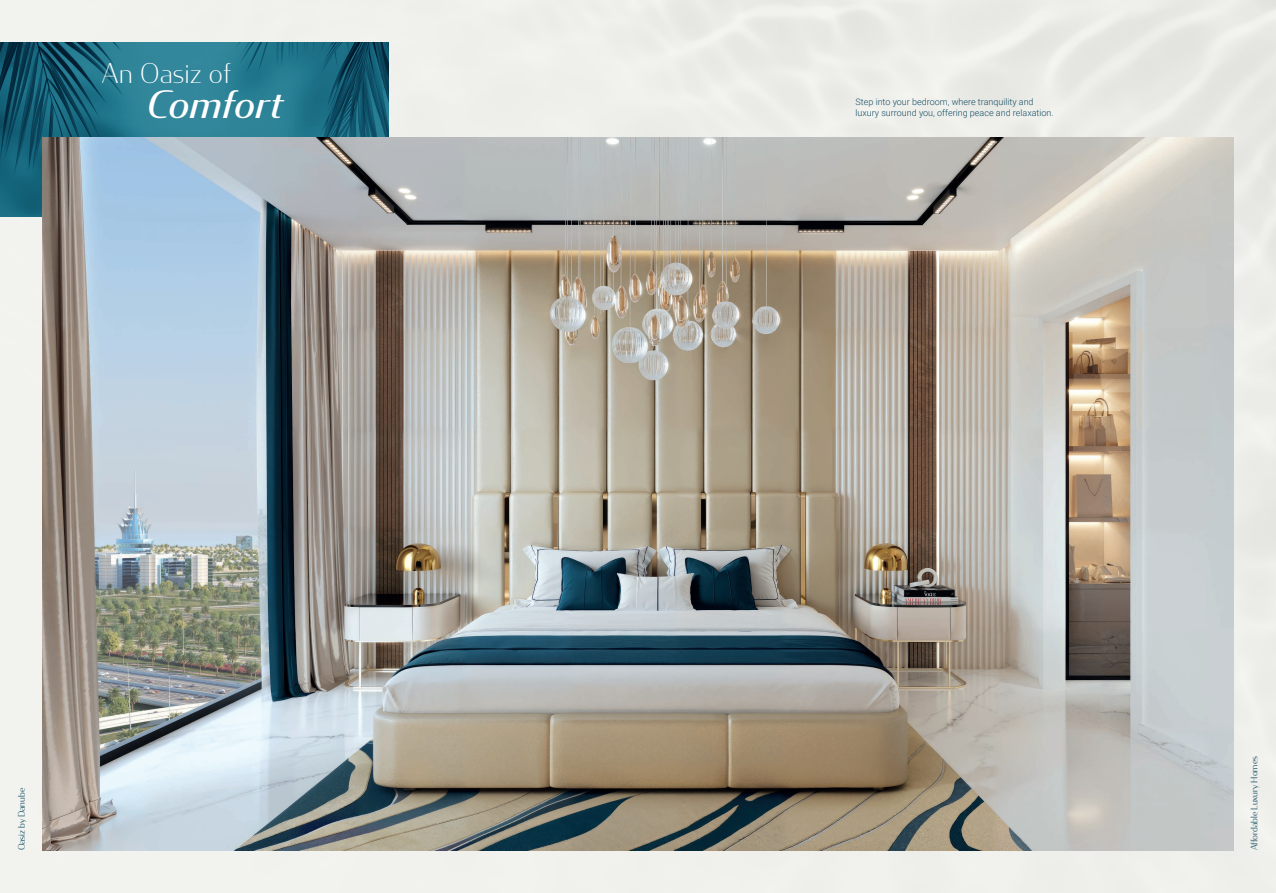
<style>
.page{position:relative;width:1276px;height:893px;background:#fff}
.page>*{position:absolute;margin:0;border:0;box-sizing:border-box;transform-origin:0 0}
.t1{font:italic 37.5px "Condor";letter-spacing:.025em;color:#fff}
.t2{font:200 27px "Condor";letter-spacing:.025em;color:#fff}
.t3{font:300 9px/10.8px "Roboto";color:#124d64}
.t4{font:300 9px "Condor";color:#124d64}
</style>
<div class="page">
<img style="left:0;top:0;width:1276px;height:893px">
<img style="left:0;top:43px;width:389px;height:174px">
<img style="left:43px;top:137px;width:1190px;height:713px">
<h2 class="t2" style="left:102px;top:56px;width:131px">An Oasiz of</h2>
<h1 class="t1" style="left:149px;top:81px;width:137px">Comfort</h1>
<p class="t3" style="left:855px;top:96px;width:199px">Step into your bedroom, where tranquility and luxury surround you, offering peace and relaxation.</p>
<p class="t4" style="left:16px;top:850px;width:64px;rotate:-90deg">Oasiz by Danube</p>
<p class="t4" style="left:1248px;top:850px;width:96px;rotate:-90deg">Affordable Luxury Homes</p>
</div>
